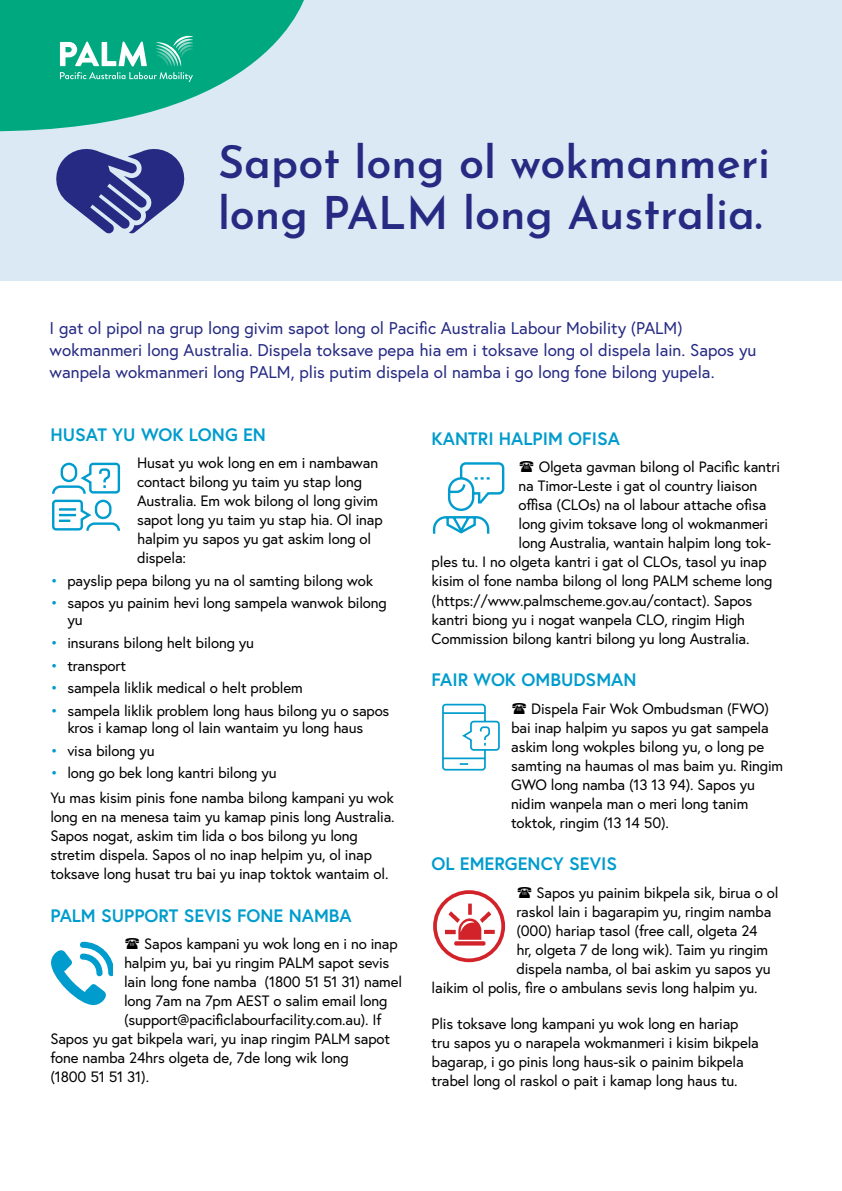
<style>
.page{position:relative;width:842px;height:1191px;background:#fff}
.page>*{position:absolute;margin:0;border:0;box-sizing:border-box;transform-origin:0 0}
.t1{font:600 45px/51px "Josefin Sans";color:#262a82}
.t2{font:700 18px "Europa";color:#009ccd}
.t3{font:17px/22px "Europa";color:#262a82}
.t4{font:15px/19px "Europa";letter-spacing:-.01em;color:#000}
.s1{color:#009ccd}
</style>
<div class="page">
<div style="left:0;top:0;width:842px;height:281px;background:#dae9f4"></div>
<svg style="left:0;top:0;width:304px;height:131px;fill:#00a880"></svg>
<svg style="left:60px;top:42px;width:87px;height:24px;background:#82d4c0"></svg>
<svg style="left:60px;top:72px;width:133px;height:10px"></svg>
<svg style="left:156px;top:36px;width:37px;height:30px"></svg>
<svg style="left:56px;top:149px;width:129px;height:84px"></svg>
<svg style="left:51px;top:941px;width:62px;height:64px"></svg>
<img style="left:435px;top:900px;width:68px;height:48px">
<div style="left:433px;top:890px;width:72px;height:72px;border:4px solid #d2232a;border-radius:50%"></div>
<svg style="left:52px;top:462px;width:69px;height:69px"></svg>
<svg style="left:432px;top:462px;width:73px;height:72px"></svg>
<svg style="left:442px;top:703px;width:58px;height:68px"></svg>
<h1 class="t1" style="left:218px;top:131px;width:554px">Sapot long ol wokmanmeri long PALM long Australia.</h1>
<p class="t3" style="left:50px;top:316px;width:708px">I gat ol pipol na grup long givim sapot long ol Pacifc Australia Labour Mobility (PALM) wokmanmeri long Australia. Dispela toksave pepa hia em i toksave long ol dispela lain. Sapos yu wanpela wokmanmeri long PALM, plis putim dispela ol namba i go long fone bilong yupela.</p>
<h2 class="t2" style="left:50px;top:422px;width:217px">HUSAT YU WOK LONG EN</h2>
<p class="t4" style="left:137px;top:453px;width:247px">Husat yu wok long en em i nambawan contact bilong yu taim yu stap long<br>Australia. Em wok bilong ol long givim sapot long yu taim yu stap hia. Ol inap halpim yu sapos yu gat askim long ol dispela:</p>
<p class="t4" style="left:50px;top:570px;width:324px"><span class="s1">•</span> payslip pepa bilong yu na ol samting bilong wok</p>
<p class="t4" style="left:67px;top:594px;width:321px;line-height:17px;text-indent:-17px"><span class="s1">•</span> sapos yu painim hevi long sampela wanwok bilong yu</p>
<p class="t4" style="left:50px;top:633px;width:205px"><span class="s1">•</span> insurans bilong helt bilong yu</p>
<p class="t4" style="left:50px;top:655px;width:77px"><span class="s1">•</span> transport</p>
<p class="t4" style="left:50px;top:678px;width:254px"><span class="s1">•</span> sampela liklik medical o helt problem</p>
<p class="t4" style="left:67px;top:702px;width:324px;line-height:17px;text-indent:-17px"><span class="s1">•</span> sampela liklik problem long haus bilong yu o sapos kros i kamap long ol lain wantaim yu long haus</p>
<p class="t4" style="left:50px;top:740px;width:106px"><span class="s1">•</span> visa bilong yu</p>
<p class="t4" style="left:50px;top:763px;width:228px"><span class="s1">•</span> long go bek long kantri bilong yu</p>
<p class="t4" style="left:50px;top:788px;width:346px">Yu mas kisim pinis fone namba bilong kampani yu wok long en na menesa taim yu kamap pinis long Australia.<br>Sapos nogat, askim tim lida o bos bilong yu long stretim dispela. Sapos ol no inap helpim yu, ol inap toksave long husat tru bai yu inap toktok wantaim ol.</p>
<h2 class="t2" style="left:50px;top:903px;width:303px">PALM SUPPORT SEVIS FONE NAMBA</h2>
<p class="t4" style="left:144px;top:934px;width:255px">Sapos kampani yu wok long en i no inap</p>
<p class="t4" style="left:124px;top:953px;width:267px">halpim yu, bai yu ringim PALM sapot sevis</p>
<p class="t4" style="left:124px;top:972px;width:280px">lain long fone namba (1800 51 51 31) namel</p>
<p class="t4" style="left:124px;top:991px;width:265px">long 7am na 7pm AEST o salim email long</p>
<p class="t4" style="left:124px;top:1010px;width:259px">(support@pacifclabourfacility.com.au). If</p>
<p class="t4" style="left:50px;top:1029px;width:341px">Sapos yu gat bikpela wari, yu inap ringim PALM sapot</p>
<p class="t4" style="left:50px;top:1048px;width:300px">fone namba 24hrs olgeta de, 7de long wik long</p>
<p class="t4" style="left:50px;top:1067px;width:100px">(1800 51 51 31).</p>
<h2 class="t2" style="left:432px;top:426px;width:190px">KANTRI HALPIM OFISA</h2>
<p class="t4" style="left:539px;top:457px;width:243px">Olgeta gavman bilong ol Pacifc kantri</p>
<p class="t4" style="left:518px;top:476px;width:240px">na Timor-Leste i gat ol country liaison</p>
<p class="t4" style="left:518px;top:495px;width:249px">ofsa (CLOs) na ol labour attache ofsa</p>
<p class="t4" style="left:518px;top:514px;width:251px">long givim toksave long ol wokmanmeri</p>
<p class="t4" style="left:518px;top:533px;width:254px">long Australia, wantain halpim long tok-</p>
<p class="t4" style="left:432px;top:552px;width:337px">ples tu. I no olgeta kantri i gat ol CLOs, tasol yu inap</p>
<p class="t4" style="left:432px;top:571px;width:342px">kisim ol fone namba bilong ol long PALM scheme long</p>
<p class="t4" style="left:432px;top:590px;width:322px">(https://www.palmscheme.gov.au/contact). Sapos</p>
<p class="t4" style="left:432px;top:609px;width:315px">kantri biong yu i nogat wanpela CLO, ringim High</p>
<p class="t4" style="left:432px;top:628px;width:319px">Commission bilong kantri bilong yu long Australia.</p>
<h2 class="t2" style="left:432px;top:667px;width:206px">FAIR WOK OMBUDSMAN</h2>
<p class="t4" style="left:511px;top:698px;width:273px;text-indent:20px">Dispela Fair Wok Ombudsman (FWO) bai inap halpim yu sapos yu gat sampela askim long wokples bilong yu, o long pe samting na haumas ol mas baim yu. Ringim GWO long namba (13 13 94). Sapos yu nidim wanpela man o meri long tanim toktok, ringim (13 14 50).</p>
<h2 class="t2" style="left:432px;top:852px;width:187px">OL EMERGENCY SEVIS</h2>
<p class="t4" style="left:537px;top:883px;width:243px">Sapos yu painim bikpela sik, birua o ol</p>
<p class="t4" style="left:516px;top:902px;width:256px">raskol lain i bagarapim yu, ringim namba</p>
<p class="t4" style="left:516px;top:921px;width:243px">(000) hariap tasol (free call, olgeta 24</p>
<p class="t4" style="left:516px;top:940px;width:253px">hr, olgeta 7 de long wik). Taim yu ringim</p>
<p class="t4" style="left:516px;top:959px;width:256px">dispela namba, ol bai askim yu sapos yu</p>
<p class="t4" style="left:432px;top:978px;width:327px">laikim ol polis, fre o ambulans sevis long halpim yu.</p>
<p class="t4" style="left:432px;top:1014px;width:329px">Plis toksave long kampani yu wok long en hariap tru sapos yu o narapela wokmanmeri i kisim bikpela bagarap, i go pinis long haus-sik o painim bikpela trabel long ol raskol o pait i kamap long haus tu.</p>
</div>
